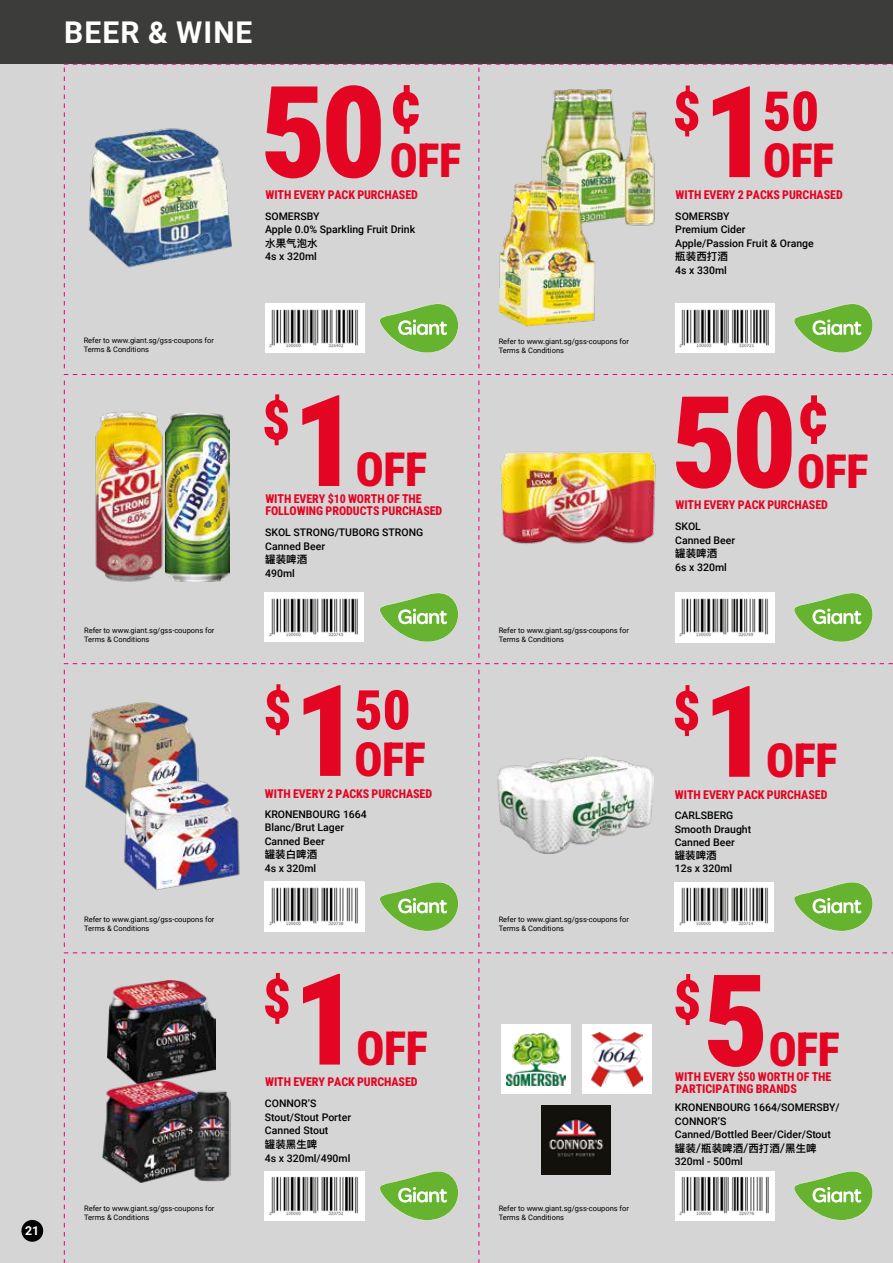
<style>
.page{position:relative;width:893px;height:1263px;background:#d5d5d5}
.page>*{position:absolute;margin:0;border:0;box-sizing:border-box;transform-origin:0 0}
.t1{font:127.5px "Roboto Condensed";color:#e40523}
.t2{font:63.75px "Roboto Condensed";color:#e40523}
.t3{font:54.75px "Roboto Condensed";color:#e40523}
.t4{font:46.5px "Roboto Condensed";letter-spacing:-.01em;color:#e40523}
.t5{font:700 30px "Roboto";letter-spacing:.035em;color:#fff}
.t6{font:700 12.3px "Roboto";color:#fff}
.t7{font:12px/12px "Roboto Condensed";letter-spacing:-.005em;color:#e40523}
.t8{font:500 10.5px/13.5px "Roboto";color:#000}
.t9{font:600 10.5px "Ping Fang HK";color:#000}
.t10{font:7.5px/9px "Roboto";color:#000}
</style>
<div class="page">
<div style="left:0;top:0;width:893px;height:64px;background:#3c3c3b"></div>
<div style="left:21px;top:1220px;width:22px;height:22px;background:#000;border-radius:50%"></div>
<img style="left:108px;top:980px;width:108px;height:99px">
<img style="left:102px;top:1079px;width:129px;height:104px">
<div style="left:501px;top:1025px;width:70px;height:69px;background:#fff"></div>
<img style="left:506px;top:1033px;width:60px;height:52px">
<div style="left:582px;top:1025px;width:69px;height:69px;background:#fff"></div>
<img style="left:592px;top:1032px;width:50px;height:54px">
<img style="left:542px;top:1105px;width:69px;height:69px">
<svg style="left:380px;top:1171px;width:79px;height:49px"></svg>
<svg style="left:794px;top:1171px;width:79px;height:49px"></svg>
<div style="left:265px;top:1171px;width:99px;height:49px;background:#fff"></div>
<img style="left:269px;top:1176px;width:89px;height:40px">
<div style="left:675px;top:1171px;width:99px;height:49px;background:#fff"></div>
<img style="left:679px;top:1176px;width:90px;height:40px">
<svg style="left:64px;top:959px;width:1px;height:304px"></svg>
<svg style="left:479px;top:959px;width:1px;height:304px"></svg>
<svg style="left:64px;top:374px;width:829px;height:1px"></svg>
<svg style="left:64px;top:64px;width:829px;height:304px"></svg>
<img style="left:64px;top:381px;width:829px;height:283px">
<svg style="left:64px;top:670px;width:829px;height:283px"></svg>
<h3 class="t6" style="left:25px;top:1222px;width:16px">21</h3>
<h3 class="t5" style="left:64px;top:11px;width:190px">BEER &amp; WINE</h3>
<h1 class="t1" style="left:261px;top:42px;width:127px">50</h1>
<h2 class="t2" style="left:390px;top:59px;width:35px">¢</h2>
<h3 class="t4" style="left:390px;top:128px;width:73px">OFF</h3>
<h3 class="t7" style="left:265px;top:188px;width:154px">WITH EVERY PACK PURCHASED</h3>
<h3 class="t8" style="left:265px;top:209px;width:152px">SOMERSBY<br>Apple 0.0% Sparkling Fruit Drink</h3>
<h3 class="t9" style="left:265px;top:236px;width:54px">水果气泡水</h3>
<h3 class="t8" style="left:265px;top:249px;width:53px">4s x 320ml</h3>
<h3 class="t3" style="left:673px;top:73px;width:30px">$</h3>
<h1 class="t1" style="left:703px;top:42px;width:67px">1</h1>
<h3 class="t3" style="left:763px;top:73px;width:58px">50</h3>
<h3 class="t4" style="left:763px;top:128px;width:73px">OFF</h3>
<h3 class="t7" style="left:675px;top:188px;width:169px">WITH EVERY 2 PACKS PURCHASED</h3>
<h3 class="t8" style="left:675px;top:209px;width:140px">SOMERSBY<br>Premium Cider<br>Apple/Passion Fruit &amp; Orange</h3>
<h3 class="t9" style="left:675px;top:250px;width:54px">瓶装西打酒</h3>
<h3 class="t8" style="left:675px;top:263px;width:53px">4s x 330ml</h3>
<p class="t10" style="left:84px;top:336px;width:132px">Refer to www.giant.sg/gss-coupons for<br>Terms &amp; Conditions</p>
<p class="t10" style="left:499px;top:336px;width:132px">Refer to www.giant.sg/gss-coupons for<br>Terms &amp; Conditions</p>
<h3 class="t3" style="left:262px;top:382px;width:30px">$</h3>
<h1 class="t1" style="left:293px;top:351px;width:67px">1</h1>
<h3 class="t4" style="left:356px;top:437px;width:73px">OFF</h3>
<h2 class="t2" style="left:797px;top:369px;width:35px">¢</h2>
<h1 class="t1" style="left:672px;top:353px;width:127px">50</h1>
<h3 class="t4" style="left:797px;top:438px;width:73px">OFF</h3>
<h3 class="t7" style="left:265px;top:493px;width:178px">WITH EVERY $10 WORTH OF THE<br>FOLLOWING PRODUCTS PURCHASED</h3>
<h3 class="t7" style="left:675px;top:499px;width:154px">WITH EVERY PACK PURCHASED</h3>
<h3 class="t8" style="left:265px;top:525px;width:160px">SKOL STRONG/TUBORG STRONG<br>Canned Beer</h3>
<h3 class="t9" style="left:265px;top:553px;width:43px">罐装啤酒</h3>
<h3 class="t8" style="left:265px;top:566px;width:31px">490ml</h3>
<h3 class="t8" style="left:675px;top:519px;width:61px">SKOL<br>Canned Beer</h3>
<h3 class="t9" style="left:675px;top:547px;width:43px">罐装啤酒</h3>
<h3 class="t8" style="left:675px;top:560px;width:53px">6s x 320ml</h3>
<p class="t10" style="left:84px;top:625px;width:132px">Refer to www.giant.sg/gss-coupons for<br>Terms &amp; Conditions</p>
<p class="t10" style="left:499px;top:626px;width:132px">Refer to www.giant.sg/gss-coupons for<br>Terms &amp; Conditions</p>
<h3 class="t3" style="left:263px;top:671px;width:30px">$</h3>
<h1 class="t1" style="left:294px;top:641px;width:67px">1</h1>
<h3 class="t3" style="left:355px;top:671px;width:58px">50</h3>
<h3 class="t4" style="left:355px;top:727px;width:73px">OFF</h3>
<h3 class="t3" style="left:672px;top:672px;width:30px">$</h3>
<h1 class="t1" style="left:703px;top:642px;width:67px">1</h1>
<h3 class="t4" style="left:766px;top:728px;width:73px">OFF</h3>
<h3 class="t7" style="left:265px;top:787px;width:169px">WITH EVERY 2 PACKS PURCHASED</h3>
<h3 class="t8" style="left:265px;top:807px;width:104px">KRONENBOURG 1664<br>Blanc/Brut Lager<br>Canned Beer</h3>
<h3 class="t9" style="left:265px;top:848px;width:54px">罐装白啤酒</h3>
<h3 class="t8" style="left:265px;top:861px;width:53px">4s x 320ml</h3>
<h3 class="t7" style="left:675px;top:788px;width:154px">WITH EVERY PACK PURCHASED</h3>
<h3 class="t8" style="left:675px;top:808px;width:78px">CARLSBERG<br>Smooth Draught<br>Canned Beer</h3>
<h3 class="t9" style="left:675px;top:848px;width:43px">罐装啤酒</h3>
<h3 class="t8" style="left:675px;top:861px;width:59px">12s x 320ml</h3>
<p class="t10" style="left:84px;top:915px;width:132px">Refer to www.giant.sg/gss-coupons for<br>Terms &amp; Conditions</p>
<p class="t10" style="left:499px;top:914px;width:132px">Refer to www.giant.sg/gss-coupons for<br>Terms &amp; Conditions</p>
<h3 class="t3" style="left:263px;top:960px;width:30px">$</h3>
<h1 class="t1" style="left:293px;top:930px;width:67px">1</h1>
<h3 class="t4" style="left:357px;top:1016px;width:73px">OFF</h3>
<h3 class="t3" style="left:673px;top:961px;width:30px">$</h3>
<h1 class="t1" style="left:704px;top:931px;width:67px">5</h1>
<h3 class="t4" style="left:769px;top:1017px;width:73px">OFF</h3>
<h3 class="t7" style="left:265px;top:1076px;width:154px">WITH EVERY PACK PURCHASED</h3>
<h3 class="t7" style="left:675px;top:1070px;width:158px">WITH EVERY $50 WORTH OF THE<br>PARTICIPATING BRANDS</h3>
<h3 class="t8" style="left:265px;top:1096px;width:88px">CONNOR’S<br>Stout/Stout Porter<br>Canned Stout</h3>
<h3 class="t9" style="left:265px;top:1138px;width:54px">罐装黑生啤</h3>
<h3 class="t8" style="left:265px;top:1150px;width:87px">4s x 320ml/490ml</h3>
<h3 class="t8" style="left:675px;top:1100px;width:166px">KRONENBOURG 1664/SOMERSBY/<br>CONNOR’S<br>Canned/Bottled Beer/Cider/Stout</h3>
<h3 class="t9" style="left:675px;top:1141px;width:143px">罐装/瓶装啤酒/西打酒/黑生啤</h3>
<h3 class="t8" style="left:675px;top:1154px;width:70px">320ml - 500ml</h3>
<p class="t10" style="left:84px;top:1203px;width:132px">Refer to www.giant.sg/gss-coupons for<br>Terms &amp; Conditions</p>
<p class="t10" style="left:499px;top:1203px;width:132px">Refer to www.giant.sg/gss-coupons for<br>Terms &amp; Conditions</p>
</div>
